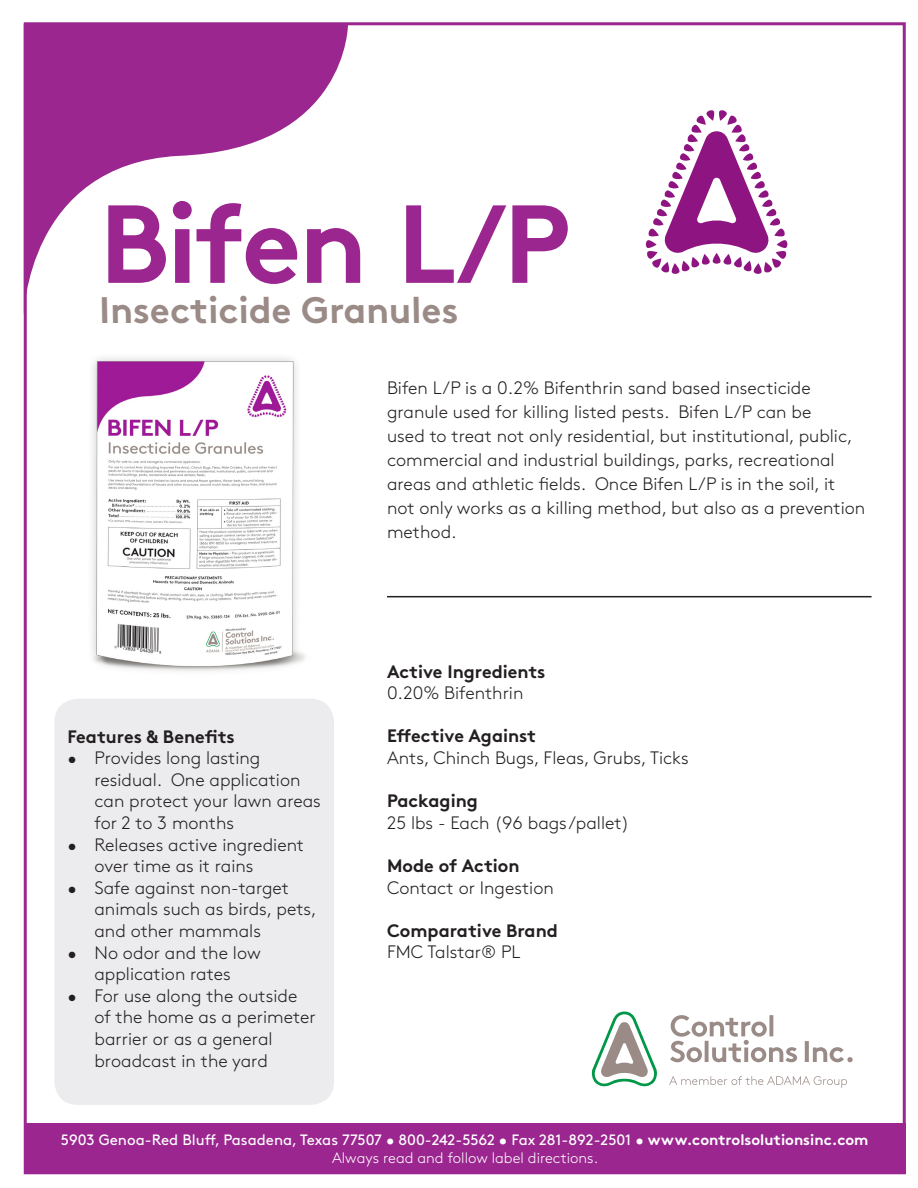
<style>
.page{position:relative;width:918px;height:1188px;background:#fff}
.page>*{position:absolute;margin:0;border:0;box-sizing:border-box;transform-origin:0 0}
.Product_Heading{font:700 110.7px "Brown Std";letter-spacing:-.025em;color:#9b268f}
.Product_Subheading{font:700 36.9px "Brown Std";color:#9a8b87}
.t1{font:300 18px/21.6px "Brown Std";color:#231f20}
.t2{font:700 18px "Brown Std";color:#231f20}
.t3{font:15px "Brown Std";color:#fff}
.t4{font:300 15px "Brown Std";color:#fff}
.s1{font-weight:700}
</style>
<div class="page">
<div style="left:54px;top:699px;width:280px;height:406px;background:#ececee;border-radius:23px"></div>
<svg style="left:646px;top:110px;width:142px;height:164px"></svg>
<img style="left:92px;top:358px;width:213px;height:313px">
<svg style="left:24px;top:24px;width:324px;height:292px"></svg>
<div style="left:24px;top:1123px;width:882px;height:50px;background:#9b268f"></div>
<hr style="left:387px;top:596px;width:485px;height:1px;background:#231f20">
<svg style="left:669px;top:1015px;width:184px;height:73px"></svg>
<svg style="left:592px;top:1012px;width:65px;height:75px"></svg>
<p class="Product_Heading" style="left:99px;top:177px;width:472px">Bifen L/P</p>
<p class="Product_Subheading" style="left:99px;top:288px;width:362px">Insecticide Granules</p>
<p class="t2" style="left:68px;top:725px;width:169px">Features &amp; Benefits</p>
<p class="t1" style="left:94px;top:747px;width:228px;text-indent:-27px">• Provides long lasting residual. One application can protect your lawn areas for 2 to 3 months</p>
<p class="t1" style="left:94px;top:834px;width:211px;text-indent:-27px">• Releases active ingredient over time as it rains</p>
<p class="t1" style="left:94px;top:877px;width:224px;text-indent:-27px">• Safe against non-target animals such as birds, pets, and other mammals</p>
<p class="t1" style="left:68px;top:942px;width:195px;text-align:center">• No odor and the low application rates</p>
<p class="t1" style="left:94px;top:985px;width:223px;text-indent:-27px">• For use along the outside of the home as a perimeter barrier or as a general broadcast in the yard</p>
<p class="t1" style="left:387px;top:377px;width:480px;line-height:24px">Bifen L/P is a 0.2% Bifenthrin sand based insecticide granule used for killing listed pests. Bifen L/P can be<br>used to treat not only residential, but institutional, public, commercial and industrial buildings, parks, recreational areas and athletic fields. Once Bifen L/P is in the soil, it not only works as a killing method, but also as a prevention method.</p>
<p class="t2" style="left:387px;top:660px;width:160px">Active Ingredients</p>
<p class="t1" style="left:387px;top:682px;width:138px">0.20% Bifenthrin</p>
<p class="t2" style="left:387px;top:725px;width:151px">Effective Against</p>
<p class="t1" style="left:387px;top:747px;width:303px">Ants, Chinch Bugs, Fleas, Grubs, Ticks</p>
<p class="t2" style="left:387px;top:790px;width:92px">Packaging</p>
<p class="t1" style="left:387px;top:812px;width:244px">25 lbs - Each (96 bags/pallet)</p>
<p class="t2" style="left:387px;top:855px;width:134px">Mode of Action</p>
<p class="t1" style="left:387px;top:877px;width:168px">Contact or Ingestion</p>
<p class="t2" style="left:387px;top:919px;width:172px">Comparative Brand</p>
<p class="t1" style="left:387px;top:942px;width:135px">FMC Talstar® PL</p>
<p class="t3" style="left:61px;top:1132px;width:809px">5903 Genoa-Red Bluff, Pasadena, Texas 77507 • 800-242-5562 • Fax 281-892-2501 • <span class="s1">www.controlsolutionsinc.com</span></p>
<p class="t4" style="left:332px;top:1150px;width:268px">Always read and follow label directions.</p>
</div>
